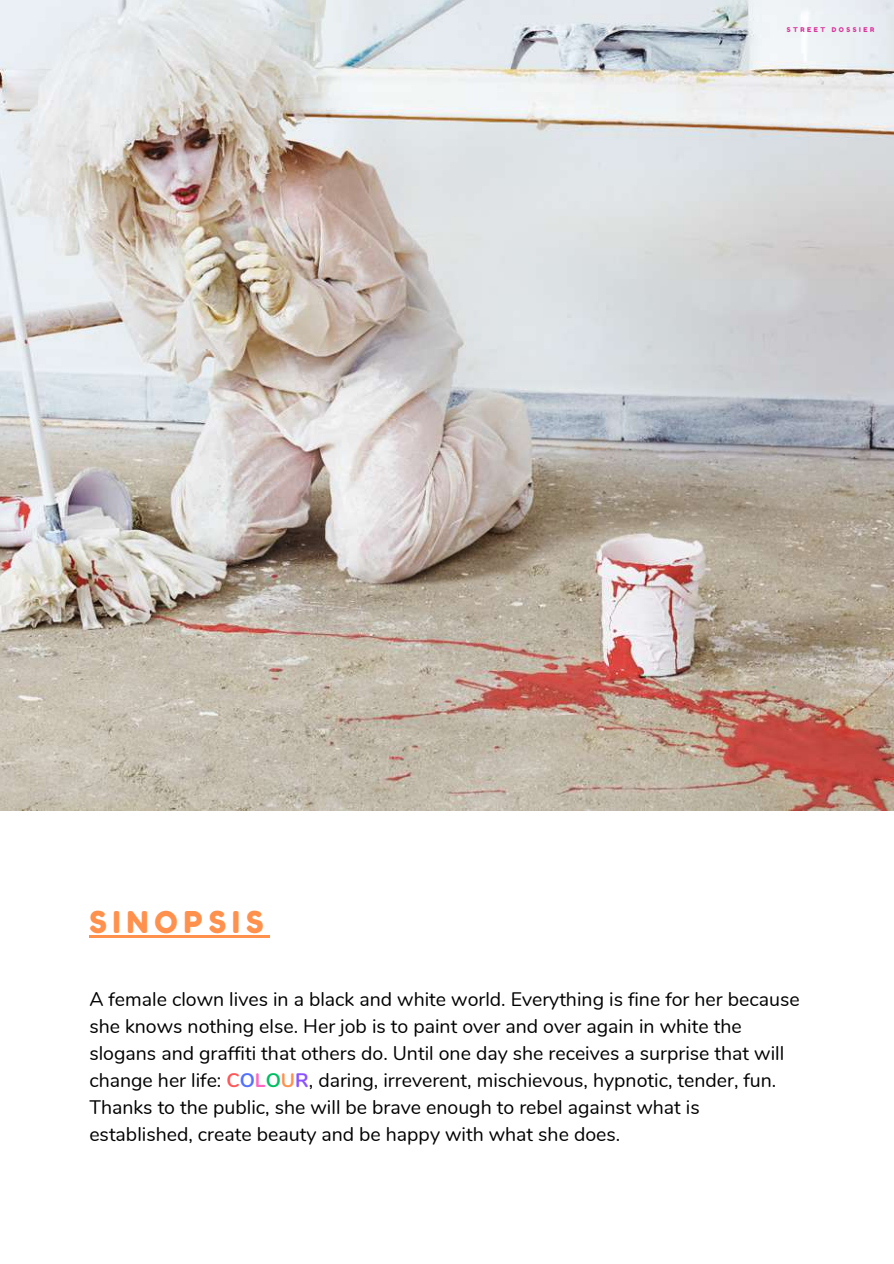
<style>
.page{position:relative;width:894px;height:1264px;background:#fff}
.page>*{position:absolute;margin:0;border:0;box-sizing:border-box;transform-origin:0 0}
.t1{font:30px "Fredoka One";letter-spacing:.2em;color:#ff914d}
.t2{font:19.5px/27px "Nunito";color:#000}
.t3{font:6.6px "Fredoka One";letter-spacing:.38em;color:#db349a}
.s1{font-weight:700;color:#ff5757}
.s2{font-weight:700;color:#5271ff}
.s3{font-weight:700;color:#ff66c4}
.s4{font-weight:700;color:#00bf63}
.s5{font-weight:700;color:#ff914d}
.s6{font-weight:700;color:#8c52ff}
</style>
<div class="page">
<img style="left:0;top:0;width:893px;height:810px">
<hr style="left:89px;top:935px;width:180px;height:2px;background:#ff914d">
<h1 class="t1" style="left:89px;top:903px;width:176px">SINOPSIS</h1>
<p class="t3" style="left:786px;top:26px;width:89px">STREET DOSSIER</p>
<p class="t2" style="left:89px;top:986px;width:711px">A female clown lives in a black and white world. Everything is fine for her because she knows nothing else. Her job is to paint over and over again in white the slogans and graffiti that others do. Until one day she receives a surprise that will change her life: <span class="s1">C</span><span class="s2">O</span><span class="s3">L</span><span class="s4">O</span><span class="s5">U</span><span class="s6">R</span>, daring, irreverent, mischievous, hypnotic, tender, fun.<br>Thanks to the public, she will be brave enough to rebel against what is established, create beauty and be happy with what she does.</p>
</div>
